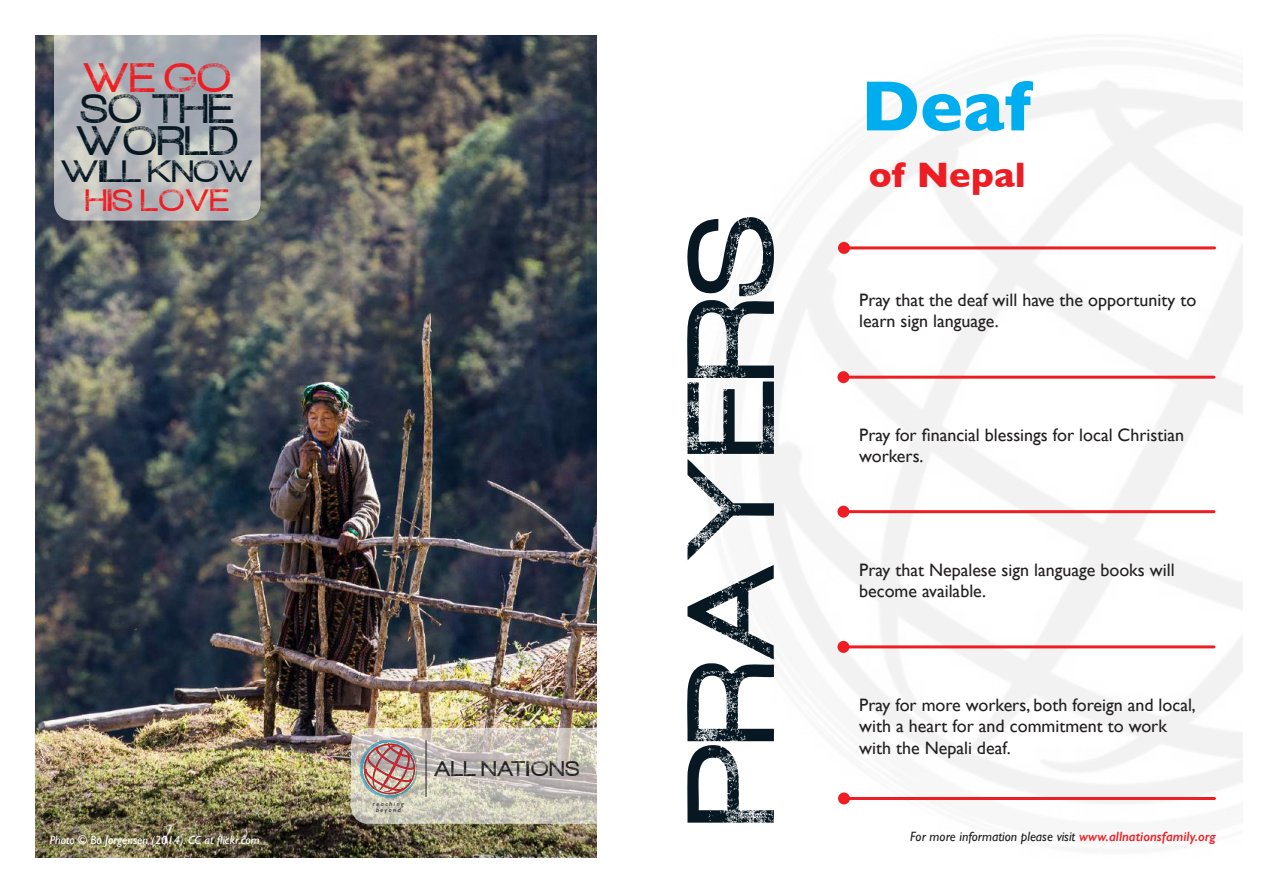
<style>
.page{position:relative;width:1263px;height:893px;background:#fff}
.page>*{position:absolute;margin:0;border:0;box-sizing:border-box;transform-origin:0 0}
.t1{font:108px "Redux";color:#071822}
.t2{font:700 72px "Gill Sans";color:#00aeef}
.t3{font:36px/31.5px "Redux";letter-spacing:.01em;color:#071822}
.t4{font:700 36px "Gill Sans";color:#ee1d23}
.t5{font:36px "Redux";color:#ee1d23}
.t6{font:27px "Redux";letter-spacing:-.01em;color:#071822;scale:1.1 1}
.t7{font:27px "Redux";letter-spacing:.025em;color:#ee1d23}
.t8{font:18.6px "Redux";letter-spacing:.025em;color:#231f20}
.t9{font:18px/21.6px "Gill Sans";color:#231f20}
.t10{font:italic 13.5px "Gill Sans";color:#231f20}
.t11{font:italic 12px "Gill Sans";color:#fff}
.t12{font:italic 6.3px/6.8px "Gill Sans";letter-spacing:.25em;color:#231f20;text-align:center}
.s1{font-weight:600;color:#ee1d23}
</style>
<div class="page">
<img style="left:759px;top:81px;width:483px;height:724px">
<img style="left:35px;top:35px;width:561px;height:823px">
<svg style="left:54px;top:35px;width:207px;height:186px"></svg>
<svg style="left:351px;top:728px;width:280px;height:96px"></svg>
<hr style="left:426px;top:740px;width:1px;height:57px;background:#231f20">
<img style="left:361px;top:740px;width:55px;height:57px">
<hr style="left:844px;top:246px;width:370px;height:3px;background:#ee1d23">
<div style="left:838px;top:242px;width:12px;height:12px;background:#ee1d23;border-radius:50%"></div>
<hr style="left:843px;top:376px;width:371px;height:3px;background:#ee1d23">
<div style="left:837px;top:371px;width:12px;height:12px;background:#ee1d23;border-radius:50%"></div>
<hr style="left:843px;top:510px;width:371px;height:3px;background:#ee1d23">
<div style="left:837px;top:506px;width:12px;height:12px;background:#ee1d23;border-radius:50%"></div>
<hr style="left:843px;top:645px;width:371px;height:3px;background:#ee1d23">
<div style="left:837px;top:641px;width:12px;height:12px;background:#ee1d23;border-radius:50%"></div>
<hr style="left:844px;top:797px;width:370px;height:3px;background:#ee1d23">
<div style="left:838px;top:792px;width:12px;height:12px;background:#ee1d23;border-radius:50%"></div>
<h3 class="t5" style="left:84px;top:58px;width:149px">WE GO</h3>
<h3 class="t3" style="left:76px;top:95px;width:164px">SO THE<br>WORLD</h3>
<h3 class="t6" style="left:61px;top:157px;width:177px">WILL KNOW</h3>
<h3 class="t7" style="left:86px;top:186px;width:145px">HIS LOVE</h3>
<p class="t11" style="left:50px;top:833px;width:212px">Photo © Bo Jorgensen (2014). CC at flickr.com</p>
<p class="t12" style="left:373px;top:800px;width:32px">reaching beyond</p>
<p class="t8" style="left:434px;top:759px;width:147px">ALL NATIO NS</p>
<h1 class="t1" style="left:673px;top:823px;width:611px;rotate:-90deg">PRAYERS</h1>
<h2 class="t2" style="left:861px;top:49px;width:172px">Deaf</h2>
<h3 class="t4" style="left:869px;top:146px;width:159px">of Nepal</h3>
<p class="t9" style="left:859px;top:288px;width:339px">Pray that the deaf will have the opportunity to learn sign language.</p>
<p class="t9" style="left:859px;top:423px;width:326px">Pray for financial blessings for local Christian workers.</p>
<p class="t9" style="left:859px;top:558px;width:317px">Pray that Nepalese sign language books will become available.</p>
<p class="t9" style="left:859px;top:693px;width:338px">Pray for more workers, both foreign and local, with a heart for and commitment to work with the Nepali deaf.</p>
<p class="t10" style="left:910px;top:828px;width:307px">For more information please visit <span class="s1">www.allnationsfamily.org</span></p>
</div>
